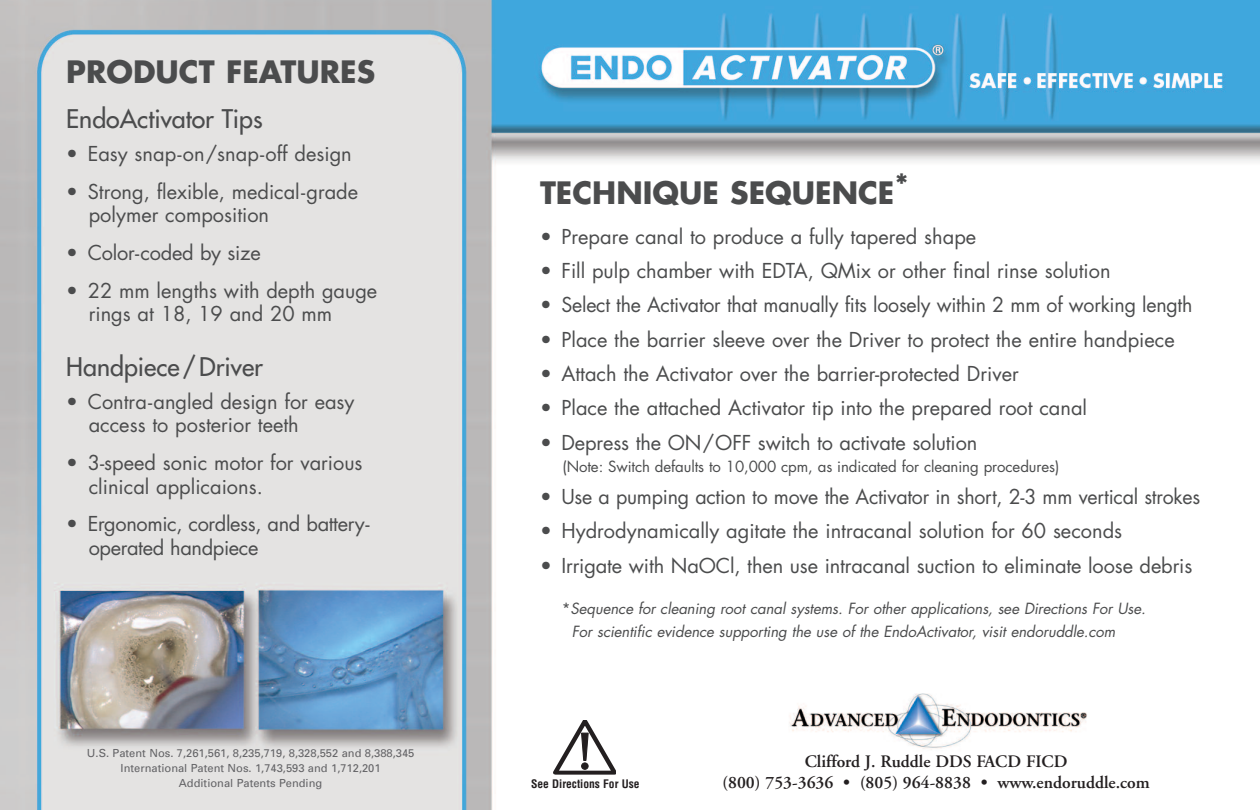
<style>
.page{position:relative;width:1260px;height:810px;background:#fff}
.page>*{position:absolute;margin:0;border:0;box-sizing:border-box;transform-origin:0 0}
.t1{font:700 30px "Futura";color:#4b4c4d}
.t2{font:25px "Futura";color:#4b4c4d}
.t3{font:20px/23.5px "Futura";color:#4b4c4d}
.t4{font:20px/23.5px "Futura";letter-spacing:-.02em;color:#4b4c4d}
.t5{font:600 17.5px/21px "Adobe Garamond";color:#231f20;text-align:center}
.t6{font:italic 15px/23px "Futura";letter-spacing:-.005em;color:#4b4c4d}
.t7{font:15px "Futura";letter-spacing:-.005em;color:#4b4c4d}
.t8{font:700 condensed 11.5px "Helvetica";color:#231f20}
.t9{font:11px/15px "Univers";color:#636366;text-align:center}
.s1{font-style:normal}
</style>
<div class="page">
<img style="left:0;top:0;width:1260px;height:810px">
<img style="left:789px;top:691px;width:301px;height:61px">
<svg style="left:554px;top:720px;width:62px;height:54px"></svg>
<h1 class="t1" style="left:66px;top:58px;width:310px">PRODUCT FEATURES</h1>
<p class="t2" style="left:66px;top:106px;width:198px">EndoActivator Tips</p>
<p class="t3" style="left:66px;top:143px;width:287px">• Easy snap-on/snap-off design</p>
<p class="t3" style="left:89px;top:181px;width:271px;text-indent:-22px">• Strong, flexible, medical-grade polymer composition</p>
<p class="t3" style="left:66px;top:243px;width:196px">• Color-coded by size</p>
<p class="t3" style="left:89px;top:280px;width:290px;text-indent:-22px">• 22 mm lengths with depth gauge rings at 18, 19 and 20 mm</p>
<p class="t2" style="left:66px;top:354px;width:198px">Handpiece/Driver</p>
<p class="t3" style="left:89px;top:391px;width:267px;text-indent:-22px">• Contra-angled design for easy access to posterior teeth</p>
<p class="t3" style="left:89px;top:453px;width:275px;text-indent:-22px">• 3-speed sonic motor for various clinical applicaions.</p>
<p class="t4" style="left:89px;top:514px;width:283px;text-indent:-22px">• Ergonomic, cordless, and battery&shy;operated handpiece</p>
<p class="t9" style="left:87px;top:747px;width:329px">U.S. Patent Nos. 7,261,561, 8,235,719, 8,328,552 and 8,388,345<br>International Patent Nos. 1,743,593 and 1,712,201<br>Additional Patents Pending</p>
<h1 class="t1" style="left:540px;top:179px;width:370px">TECHNIQUE SEQUENCE*</h1>
<p class="t3" style="left:540px;top:226px;width:438px">• Prepare canal to produce a fully tapered shape</p>
<p class="t3" style="left:540px;top:261px;width:572px">• Fill pulp chamber with EDTA, QMix or other final rinse solution</p>
<p class="t3" style="left:540px;top:295px;width:654px">• Select the Activator that manually fits loosely within 2 mm of working length</p>
<p class="t3" style="left:540px;top:329px;width:636px">• Place the barrier sleeve over the Driver to protect the entire handpiece</p>
<p class="t3" style="left:540px;top:364px;width:480px">• Attach the Activator over the barrier-protected Driver</p>
<p class="t3" style="left:540px;top:398px;width:549px">• Place the attached Activator tip into the prepared root canal</p>
<p class="t3" style="left:540px;top:432px;width:439px">• Depress the ON/OFF switch to activate solution</p>
<p class="t7" style="left:562px;top:460px;width:498px">(Note: Switch defaults to 10,000 cpm, as indicated for cleaning procedures)</p>
<p class="t3" style="left:540px;top:486px;width:662px">• Use a pumping action to move the Activator in short, 2-3 mm vertical strokes</p>
<p class="t3" style="left:540px;top:521px;width:584px">• Hydrodynamically agitate the intracanal solution for 60 seconds</p>
<p class="t3" style="left:540px;top:555px;width:654px">• Irrigate with NaOCl, then use intracanal suction to eliminate loose debris</p>
<p class="t6" style="left:572px;top:599px;width:575px;text-indent:-10px"><span class="s1">*</span>Sequence for cleaning root canal systems. For other applications, see Directions For Use.<br>For scientific evidence supporting the use of the EndoActivator, visit endoruddle.com</p>
<p class="t8" style="left:531px;top:777px;width:110px">See Directions For Use</p>
<p class="t5" style="left:723px;top:752px;width:429px">Clifford J. Ruddle DDS FACD FICD<br>(800) 753-3636 • (805) 964-8838 • www.endoruddle.com</p>
</div>
